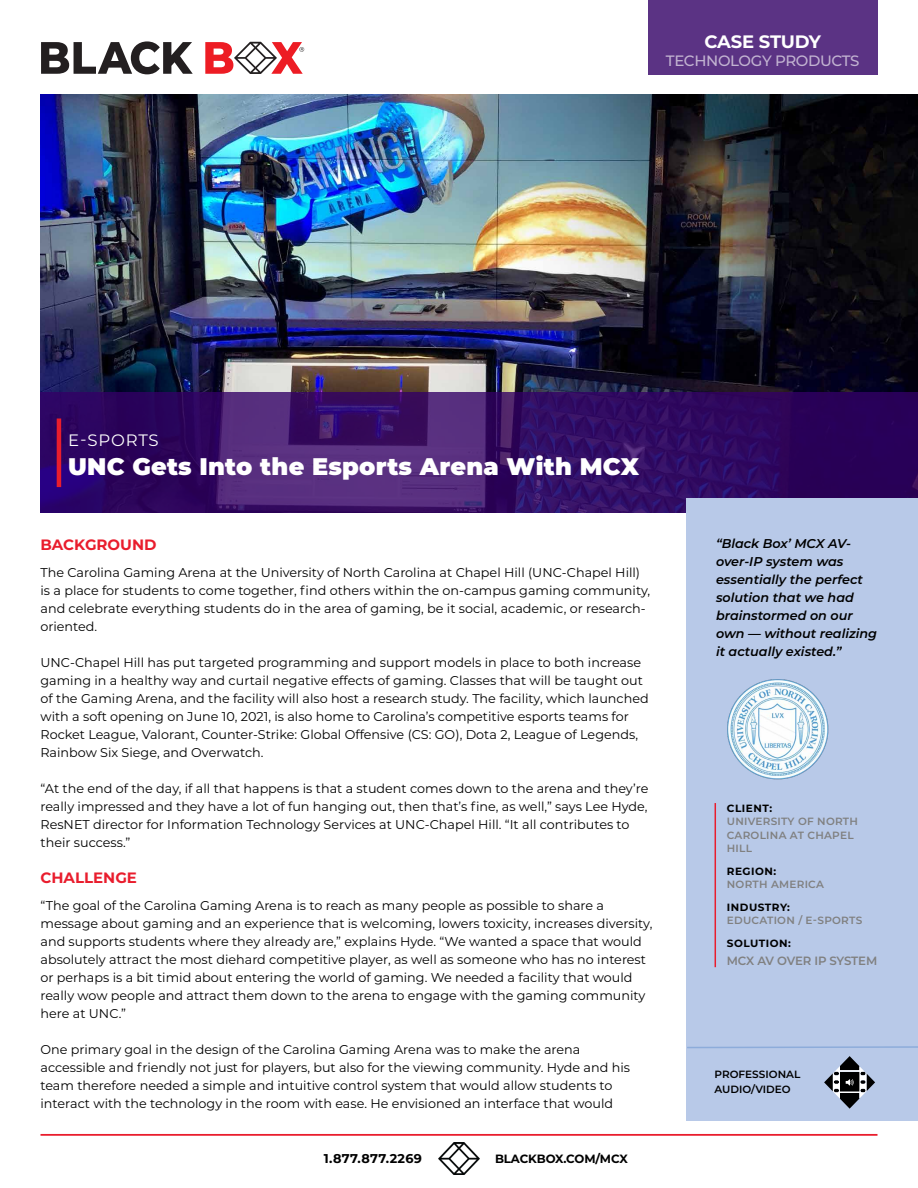
<style>
.page{position:relative;width:918px;height:1188px;background:#fff}
.page>*{position:absolute;margin:0;border:0;box-sizing:border-box;transform-origin:0 0}
.t1{font:900 24px "Montserrat";letter-spacing:.01em;color:#fff}
.t2{font:700 18px "Montserrat";letter-spacing:-.02em;color:#fff}
.t3{font:16.5px "Montserrat";letter-spacing:.05em;color:#fff}
.t4{font:700 15px "Montserrat";color:#e91d2d}
.t5{font:500 15px "Montserrat";letter-spacing:-.025em;color:#c2b3d1}
.t6{font:12.75px/18px "Montserrat";color:#000}
.t7{font:italic 600 12.75px/18px "Montserrat";color:#000}
.t8{font:700 12.75px "Montserrat";letter-spacing:.025em;color:#000}
.t9{font:600 12px "Montserrat";letter-spacing:-.02em;color:#808080}
.t10{font:700 12px "Montserrat";letter-spacing:-.01em;color:#000}
.t11{font:600 10.5px/13.5px "Montserrat";letter-spacing:.025em;color:#808080}
.t12{font:700 10.5px "Montserrat";letter-spacing:.05em;color:#000}
.t13{font:600 10.5px/15px "Montserrat";color:#000}
</style>
<div class="page">
<img style="left:438px;top:1143px;width:42px;height:31px">
<hr style="left:40px;top:1134px;width:838px;height:2px;background:#e91d2d">
<img style="left:40px;top:94px;width:878px;height:298px">
<svg style="left:40px;top:392px;width:878px;height:121px;background:#371066"></svg>
<div style="left:687px;top:498px;width:231px;height:622px;background:#b8c9e8"></div>
<hr style="left:715px;top:803px;width:1px;height:164px;background:#e91d2d">
<svg style="left:686px;top:1045px;width:232px;height:4px"></svg>
<div style="left:648px;top:0;width:230px;height:75px;background:#5b3384"></div>
<svg style="left:41px;top:41px;width:152px;height:33px"></svg>
<svg style="left:205px;top:42px;width:99px;height:32px"></svg>
<hr style="left:57px;top:418px;width:4px;height:69px;background:#e91d2d">
<svg style="left:824px;top:1056px;width:51px;height:53px"></svg>
<img style="left:727px;top:679px;width:101px;height:101px">
<h2 class="t2" style="left:704px;top:28px;width:118px">CASE STUDY</h2>
<p class="t5" style="left:666px;top:50px;width:195px">TECHNOLOGY PRODUCTS</p>
<p class="t3" style="left:68px;top:429px;width:92px">E-SPORTS</p>
<h1 class="t1" style="left:68px;top:448px;width:572px">UNC Gets Into the Esports Arena With MCX</h1>
<p class="t4" style="left:40px;top:534px;width:118px">BACKGROUND</p>
<p class="t6" style="left:40px;top:563px;width:611px">The Carolina Gaming Arena at the University of North Carolina at Chapel Hill (UNC-Chapel Hill) is a place for students to come together, find others within the on-campus gaming community, and celebrate everything students do in the area of gaming, be it social, academic, or research&shy;oriented.</p>
<p class="t6" style="left:40px;top:653px;width:610px">UNC-Chapel Hill has put targeted programming and support models in place to both increase gaming in a healthy way and curtail negative effects of gaming. Classes that will be taught out of the Gaming Arena, and the facility will also host a research study. The facility, which launched with a soft opening on June 10, 2021, is also home to Carolina’s competitive esports teams for Rocket League, Valorant, Counter-Strike: Global Offensive (CS: GO), Dota 2, League of Legends, Rainbow Six Siege, and Overwatch.</p>
<p class="t6" style="left:40px;top:779px;width:609px">“At the end of the day, if all that happens is that a student comes down to the arena and they’re really impressed and they have a lot of fun hanging out, then that’s fine, as well,” says Lee Hyde, ResNET director for Information Technology Services at UNC-Chapel Hill. “It all contributes to their success.”</p>
<p class="t4" style="left:40px;top:867px;width:98px">CHALLENGE</p>
<p class="t6" style="left:40px;top:896px;width:613px">“The goal of the Carolina Gaming Arena is to reach as many people as possible to share a message about gaming and an experience that is welcoming, lowers toxicity, increases diversity, and supports students where they already are,” explains Hyde. “We wanted a space that would absolutely attract the most diehard competitive player, as well as someone who has no interest or perhaps is a bit timid about entering the world of gaming. We needed a facility that would really wow people and attract them down to the arena to engage with the gaming community here at UNC.”</p>
<p class="t6" style="left:40px;top:1040px;width:591px">One primary goal in the design of the Carolina Gaming Arena was to make the arena accessible and friendly not just for players, but also for the viewing community. Hyde and his team therefore needed a simple and intuitive control system that would allow students to interact with the technology in the room with ease. He envisioned an interface that would</p>
<p class="t8" style="left:324px;top:1149px;width:100px">1.877.877.2269</p>
<p class="t10" style="left:495px;top:1150px;width:134px">BLACKBOX.COM/MCX</p>
<p class="t7" style="left:716px;top:534px;width:163px">“Black Box’ MCX AV&shy;over-IP system was essentially the perfect solution that we had brainstormed on our own — without realizing it actually existed.”</p>
<p class="t12" style="left:727px;top:800px;width:47px">CLIENT:</p>
<p class="t11" style="left:727px;top:814px;width:133px">UNIVERSITY OF NORTH<br>CAROLINA AT CHAPEL<br>HILL</p>
<p class="t12" style="left:727px;top:863px;width:51px">REGION:</p>
<p class="t11" style="left:727px;top:877px;width:99px">NORTH AMERICA</p>
<p class="t12" style="left:727px;top:899px;width:65px">INDUSTRY:</p>
<p class="t11" style="left:727px;top:913px;width:137px">EDUCATION / E-SPORTS</p>
<p class="t12" style="left:727px;top:935px;width:66px">SOLUTION:</p>
<p class="t9" style="left:727px;top:952px;width:152px">MCX AV OVER IP SYSTEM</p>
<p class="t13" style="left:715px;top:1066px;width:87px">PROFESSIONAL<br>AUDIO/VIDEO</p>
</div>
